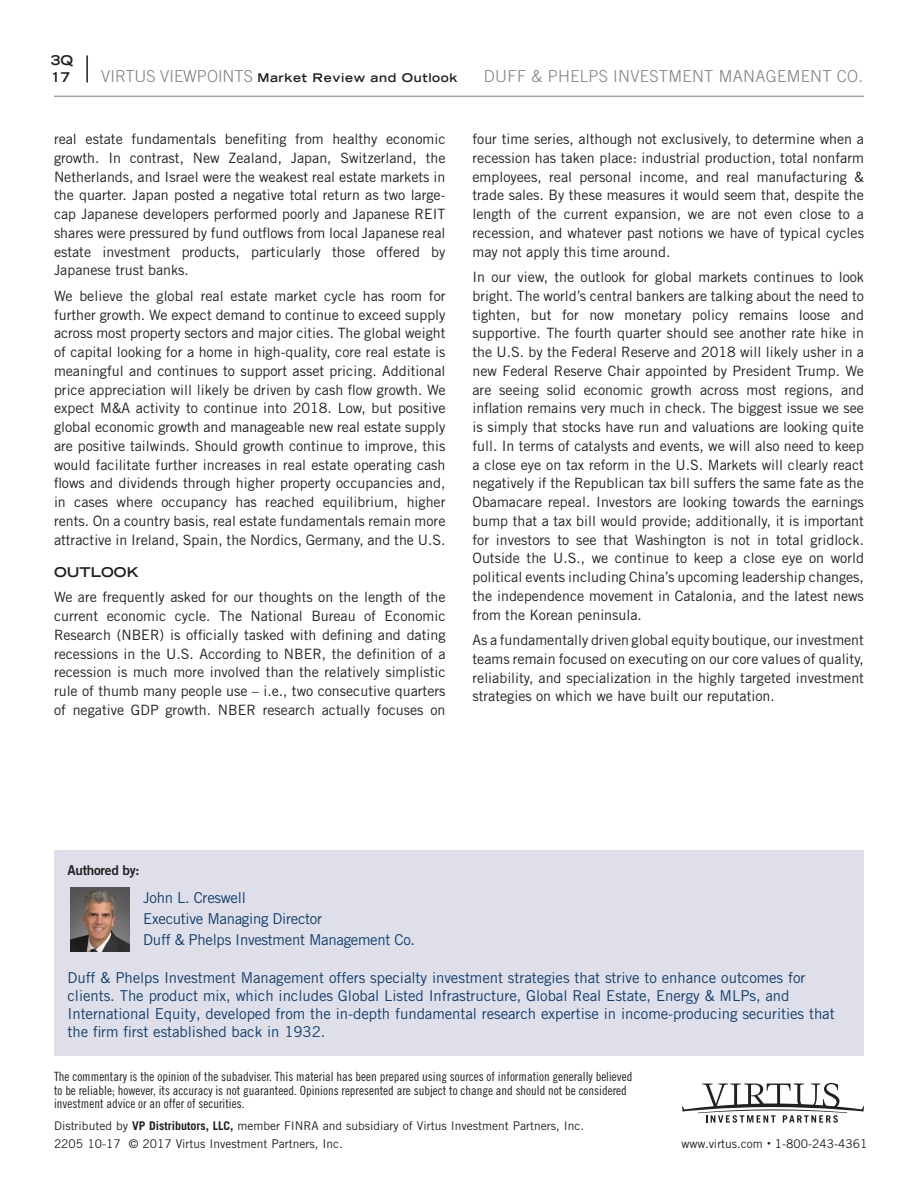
<style>
.page{position:relative;width:918px;height:1188px;background:#fff}
.page>*{position:absolute;margin:0;border:0;box-sizing:border-box;transform-origin:0 0}
.t1{font:300 16.5px "Trade Gothic LT Std";letter-spacing:.02em;color:#808285}
.sidebar_callout{font:15px/18px "Trade Gothic";letter-spacing:-.005em;color:#113e6e}
.Body_Copy{font:15px/21px "Trade Gothic LT Std";letter-spacing:-.02em;color:#113e6e}
.Body_Copy-2{font:14.25px/18.8px "Trade Gothic LT Std";color:#231f20;text-align:justify}
.Body_Copy-3{font:700 expanded 13.5px/17.1px "Trade Gothic LH";color:#231f20}
.Body_Copy-4{font:13.5px "Trade Gothic LT Std Bd 2";letter-spacing:-.02em;color:#231f20}
.t2{font:12.75px/13.5px "Trade Gothic Cond Eighteen";color:#231f20}
.t3{font:12px "Trade Gothic";color:#231f20}
.t4{font:700 expanded 12px "Trade Gothic LH";letter-spacing:.05em;color:#231f20}
.s1{font-family:"Trade Gothic LT Std";font-weight:300;font-stretch:normal;font-size:16.5px;color:#808285}
.s2{font-weight:700}
.s3{font-size:7.5px}
</style>
<div class="page">
<hr style="left:54px;top:96px;width:810px;height:1px;background:#a3a7a9">
<hr style="left:86px;top:56px;width:2px;height:26px;background:#231f20">
<svg style="left:682px;top:1083px;width:182px;height:40px"></svg>
<div style="left:54px;top:850px;width:810px;height:206px;background:#dedfe8"></div>
<img style="left:70px;top:888px;width:60px;height:64px">
<p class="Body_Copy-3" style="left:51px;top:51px;width:24px">3Q<br>17</p>
<p class="t4" style="left:101px;top:70px;width:358px"><span class="s1">VIRTUS VIEWPOINTS</span> Market Review and Outlook</p>
<p class="t1" style="left:484px;top:66px;width:381px">DUFF &amp; PHELPS INVESTMENT MANAGEMENT CO.</p>
<p class="Body_Copy-2" style="left:54px;top:130px;width:393px">real estate fundamentals benefiting from healthy economic growth. In contrast, New Zealand, Japan, Switzerland, the Netherlands, and Israel were the weakest real estate markets in the quarter. Japan posted a negative total return as two large&shy;cap Japanese developers performed poorly and Japanese REIT shares were pressured by fund outflows from local Japanese real estate investment products, particularly those offered by Japanese trust banks.</p>
<p class="Body_Copy-2" style="left:54px;top:286px;width:393px">We believe the global real estate market cycle has room for further growth. We expect demand to continue to exceed supply across most property sectors and major cities. The global weight of capital looking for a home in high-quality, core real estate is meaningful and continues to support asset pricing. Additional price appreciation will likely be driven by cash flow growth. We expect M&amp;A activity to continue into 2018. Low, but positive global economic growth and manageable new real estate supply are positive tailwinds. Should growth continue to improve, this would facilitate further increases in real estate operating cash flows and dividends through higher property occupancies and, in cases where occupancy has reached equilibrium, higher rents. On a country basis, real estate fundamentals remain more attractive in Ireland, Spain, the Nordics, Germany, and the U.S.</p>
<p class="Body_Copy-3" style="left:54px;top:563px;width:86px">OUTLOOK</p>
<p class="Body_Copy-2" style="left:54px;top:588px;width:393px">We are frequently asked for our thoughts on the length of the current economic cycle. The National Bureau of Economic Research (NBER) is officially tasked with defining and dating recessions in the U.S. According to NBER, the definition of a recession is much more involved than the relatively simplistic rule of thumb many people use – i.e., two consecutive quarters of negative GDP growth. NBER research actually focuses on</p>
<p class="Body_Copy-2" style="left:472px;top:130px;width:393px">four time series, although not exclusively, to determine when a recession has taken place: industrial production, total nonfarm employees, real personal income, and real manufacturing &amp; trade sales. By these measures it would seem that, despite the length of the current expansion, we are not even close to a recession, and whatever past notions we have of typical cycles may not apply this time around.</p>
<p class="Body_Copy-2" style="left:472px;top:268px;width:393px">In our view, the outlook for global markets continues to look bright. The world’s central bankers are talking about the need to tighten, but for now monetary policy remains loose and supportive. The fourth quarter should see another rate hike in the U.S. by the Federal Reserve and 2018 will likely usher in a new Federal Reserve Chair appointed by President Trump. We are seeing solid economic growth across most regions, and inflation remains very much in check. The biggest issue we see is simply that stocks have run and valuations are looking quite full. In terms of catalysts and events, we will also need to keep a close eye on tax reform in the U.S. Markets will clearly react negatively if the Republican tax bill suffers the same fate as the Obamacare repeal. Investors are looking towards the earnings bump that a tax bill would provide; additionally, it is important for investors to see that Washington is not in total gridlock.<br>Outside the U.S., we continue to keep a close eye on world political events including China’s upcoming leadership changes, the independence movement in Catalonia, and the latest news from the Korean peninsula.</p>
<p class="Body_Copy-2" style="left:472px;top:631px;width:393px">As a fundamentally driven global equity boutique, our investment teams remain focused on executing on our core values of quality, reliability, and specialization in the highly targeted investment strategies on which we have built our reputation.</p>
<p class="Body_Copy-4" style="left:68px;top:862px;width:74px">Authored by:</p>
<p class="Body_Copy" style="left:143px;top:887px;width:273px">John L. Creswell<br>Executive Managing Director<br>Duff &amp; Phelps Investment Management Co.</p>
<p class="sidebar_callout" style="left:68px;top:968px;width:769px">Duff &amp; Phelps Investment Management offers specialty investment strategies that strive to enhance outcomes for clients. The product mix, which includes Global Listed Infrastructure, Global Real Estate, Energy &amp; MLPs, and International Equity, developed from the in-depth fundamental research expertise in income-producing securities that the firm first established back in 1932.</p>
<p class="t2" style="left:54px;top:1070px;width:580px">The commentary is the opinion of the subadviser. This material has been prepared using sources of information generally believed to be reliable; however, its accuracy is not guaranteed. Opinions represented are subject to change and should not be considered investment advice or an offer of securities.</p>
<p class="t3" style="left:54px;top:1118px;width:532px">Distributed by <span class="s2">VP Distributors, LLC,</span> member FINRA and subsidiary of Virtus Investment Partners, Inc.</p>
<p class="t3" style="left:54px;top:1136px;width:290px">2205 10-17 © 2017 Virtus Investment Partners, Inc.</p>
<p class="t3" style="left:682px;top:1136px;width:187px">www.virtus.com <span class="s3">•</span> 1-800-243-4361</p>
</div>
